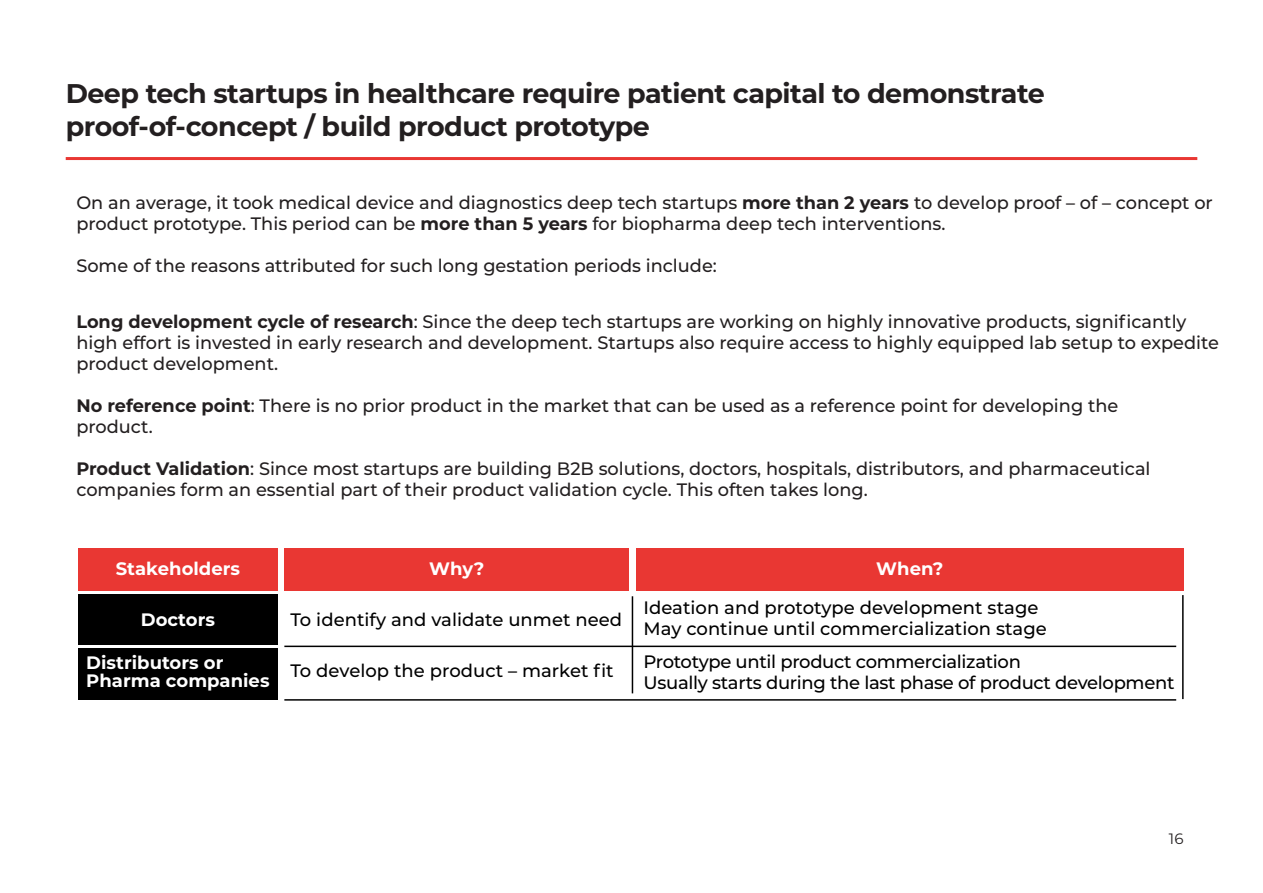
<style>
.page{position:relative;width:1263px;height:893px;background:#fff}
.page>*{position:absolute;margin:0;border:0;box-sizing:border-box;transform-origin:0 0}
.t1{font:700 27px/32.8px "Montserrat";letter-spacing:-.02em;color:#231f20}
.t2{font:500 18px/21px "Montserrat";color:#231f20}
.t3{font:500 18px/21px "Montserrat";letter-spacing:-.005em;color:#000}
.t4{font:700 18px/18px "Montserrat";color:#fff}
.t5{font:15px "Montserrat";color:#231f20}
.s1{font-weight:700}
</style>
<div class="page">
<div style="left:78px;top:548px;width:200px;height:43px;background:#e93733"></div>
<div style="left:78px;top:594px;width:200px;height:51px;background:#000"></div>
<div style="left:78px;top:648px;width:200px;height:52px;background:#000"></div>
<div style="left:284px;top:548px;width:345px;height:43px;background:#e93733"></div>
<div style="left:636px;top:548px;width:548px;height:43px;background:#e93733"></div>
<hr style="left:632px;top:596px;width:1px;height:97px;background:#000">
<hr style="left:1182px;top:595px;width:1px;height:104px;background:#000">
<hr style="left:284px;top:646px;width:892px;height:1px;background:#000">
<hr style="left:284px;top:699px;width:892px;height:2px;background:#000">
<hr style="left:66px;top:157px;width:1131px;height:3px;background:#e93733">
<h1 class="t1" style="left:66px;top:76px;width:980px">Deep tech startups in healthcare require patient capital to demonstrate proof-of-concept / build product prototype</h1>
<p class="t2" style="left:76px;top:191px;width:1138px">On an average, it took medical device and diagnostics deep tech startups <span class="s1">more than 2 years</span> to develop proof – of – concept or product prototype. This period can be <span class="s1">more than 5 years</span> for biopharma deep tech interventions.</p>
<p class="t2" style="left:76px;top:254px;width:642px">Some of the reasons attributed for such long gestation periods include:</p>
<p class="t2" style="left:76px;top:310px;width:1144px"><span class="s1">Long development cycle of research</span>: Since the deep tech startups are working on highly innovative products, significantly high effort is invested in early research and development. Startups also require access to highly equipped lab setup to expedite product development.</p>
<p class="t2" style="left:76px;top:394px;width:1043px"><span class="s1">No reference point</span>: There is no prior product in the market that can be used as a reference point for developing the product.</p>
<p class="t2" style="left:76px;top:457px;width:1076px"><span class="s1">Product Validation</span>: Since most startups are building B2B solutions, doctors, hospitals, distributors, and pharmaceutical companies form an essential part of their product validation cycle. This often takes long.</p>
<p class="t4" style="left:116px;top:558px;width:126px">Stakeholders</p>
<p class="t4" style="left:141px;top:610px;width:76px">Doctors</p>
<p class="t3" style="left:290px;top:608px;width:333px">To identify and validate unmet need</p>
<p class="t4" style="left:429px;top:558px;width:57px">Why?</p>
<p class="t4" style="left:876px;top:558px;width:69px">When?</p>
<p class="t3" style="left:643px;top:596px;width:405px">Ideation and prototype development stage<br>May continue until commercialization stage</p>
<p class="t3" style="left:643px;top:650px;width:532px">Prototype until product commercialization<br>Usually starts during the last phase of product development</p>
<p class="t4" style="left:86px;top:653px;width:185px">Distributors or<br>Pharma companies</p>
<p class="t3" style="left:290px;top:660px;width:325px">To develop the product – market fit</p>
<p class="t5" style="left:1169px;top:828px;width:16px">16</p>
</div>
